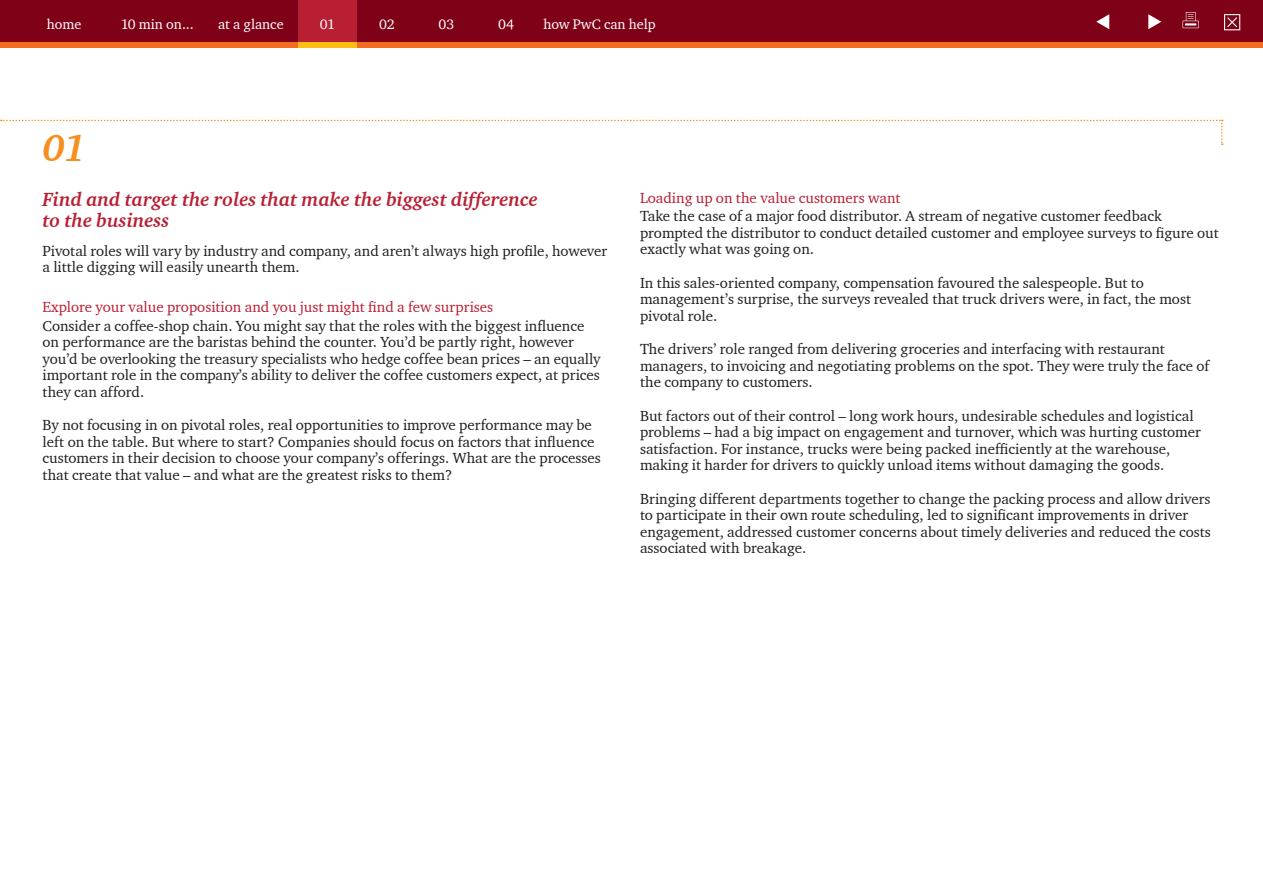
<style>
.page{position:relative;width:1263px;height:893px;background:#fff}
.page>*{position:absolute;margin:0;border:0;box-sizing:border-box;transform-origin:0 0}
.t1{font:italic 700 39px "Charter ITC";color:#f68f1e}
.t2{font:italic 700 19.5px/21px "Charter ITC";color:#b91f33}
.t3{font:15px/16.5px "Charter ITC";color:#231f20}
.t4{font:15px "Charter ITC";color:#b91f33}
.t5{font:14.25px "Charter ITC";color:#fff}
</style>
<div class="page">
<svg style="left:1px;top:120px;width:1222px;height:25px"></svg>
<div style="left:0;top:0;width:1263px;height:43px;background:#7f0118"></div>
<div style="left:0;top:43px;width:1263px;height:5px;background:#f36c21"></div>
<div style="left:298px;top:0;width:59px;height:43px;background:#b91f33"></div>
<div style="left:298px;top:43px;width:59px;height:5px;background:#fdbe12"></div>
<svg style="left:1096px;top:12px;width:144px;height:18px"></svg>
<p class="t5" style="left:47px;top:15px;width:36px">home</p>
<p class="t5" style="left:121px;top:15px;width:75px">10 min on...</p>
<p class="t5" style="left:218px;top:15px;width:67px">at a glance</p>
<p class="t5" style="left:320px;top:15px;width:17px">01</p>
<p class="t5" style="left:379px;top:15px;width:17px">02</p>
<p class="t5" style="left:439px;top:15px;width:17px">03</p>
<p class="t5" style="left:498px;top:15px;width:17px">04</p>
<p class="t5" style="left:543px;top:15px;width:114px">how PwC can help</p>
<h1 class="t1" style="left:43px;top:123px;width:45px">01</h1>
<h2 class="t2" style="left:43px;top:188px;width:497px">Find and target the roles that make the biggest difference to the business</h2>
<p class="t3" style="left:43px;top:242px;width:566px">Pivotal roles will vary by industry and company, and aren’t always high profile, however a little digging will easily unearth them.</p>
<p class="t4" style="left:43px;top:298px;width:452px">Explore your value proposition and you just might find a few surprises</p>
<p class="t3" style="left:43px;top:317px;width:560px">Consider a coffee-shop chain. You might say that the roles with the biggest influence on performance are the baristas behind the counter. You’d be partly right, however you’d be overlooking the treasury specialists who hedge coffee bean prices – an equally important role in the company’s ability to deliver the coffee customers expect, at prices they can afford.</p>
<p class="t3" style="left:43px;top:417px;width:560px">By not focusing in on pivotal roles, real opportunities to improve performance may be left on the table. But where to start? Companies should focus on factors that influence customers in their decision to choose your company’s offerings. What are the processes that create that value – and what are the greatest risks to them?</p>
<p class="t4" style="left:640px;top:188px;width:262px">Loading up on the value customers want</p>
<p class="t3" style="left:640px;top:208px;width:580px">Take the case of a major food distributor. A stream of negative customer feedback prompted the distributor to conduct detailed customer and employee surveys to figure out exactly what was going on.</p>
<p class="t3" style="left:640px;top:274px;width:552px">In this sales-oriented company, compensation favoured the salespeople. But to management’s surprise, the surveys revealed that truck drivers were, in fact, the most pivotal role.</p>
<p class="t3" style="left:640px;top:341px;width:571px">The drivers’ role ranged from delivering groceries and interfacing with restaurant managers, to invoicing and negotiating problems on the spot. They were truly the face of the company to customers.</p>
<p class="t3" style="left:640px;top:407px;width:562px">But factors out of their control – long work hours, undesirable schedules and logistical problems – had a big impact on engagement and turnover, which was hurting customer satisfaction. For instance, trucks were being packed inefficiently at the warehouse, making it harder for drivers to quickly unload items without damaging the goods.</p>
<p class="t3" style="left:640px;top:490px;width:572px">Bringing different departments together to change the packing process and allow drivers to participate in their own route scheduling, led to significant improvements in driver engagement, addressed customer concerns about timely deliveries and reduced the costs associated with breakage.</p>
</div>
